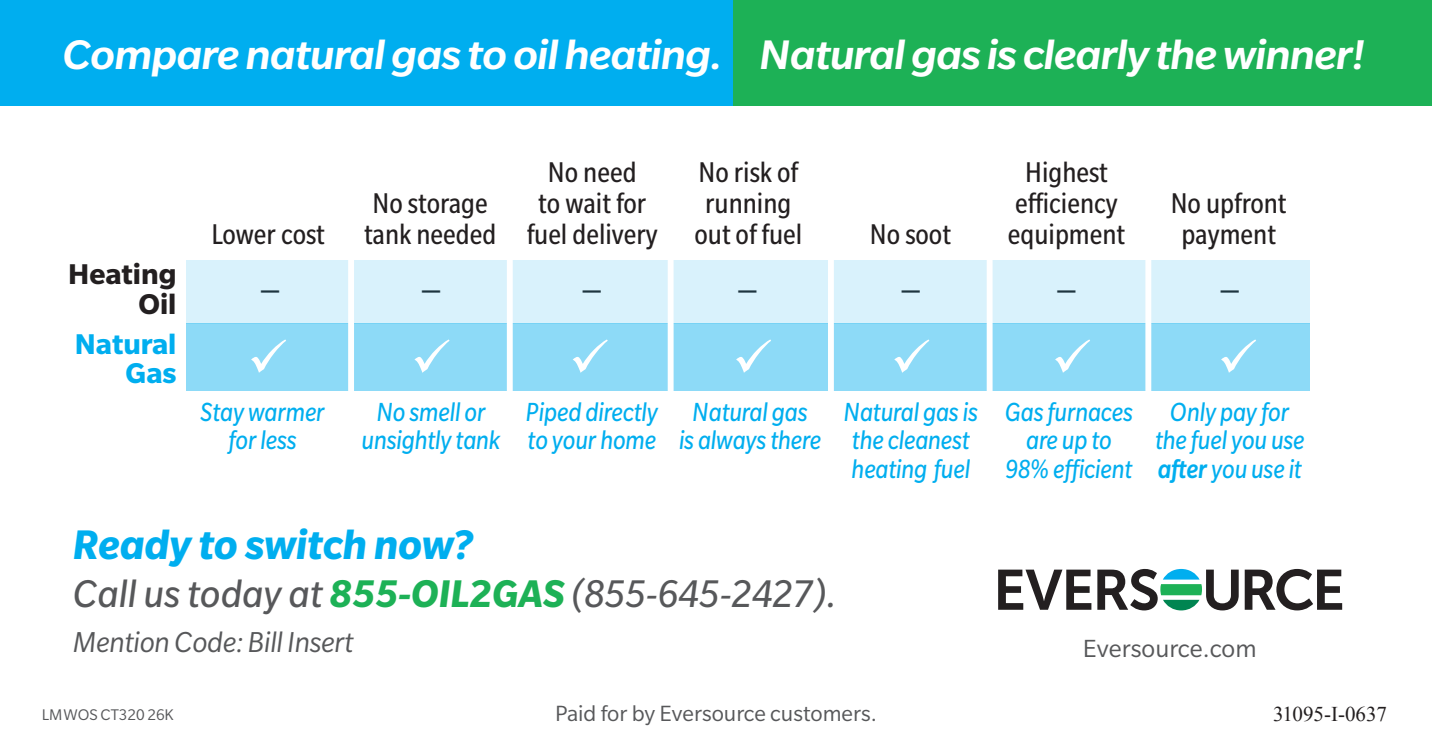
<style>
.page{position:relative;width:1432px;height:756px;background:#fff}
.page>*{position:absolute;margin:0;border:0;box-sizing:border-box;transform-origin:0 0}
.t1{font:italic 500 45px "Slate Pro";letter-spacing:-.02em;color:#fff;scale:1.09 1}
.t2{font:italic 700 45px "Slate Pro";color:#00aeef}
.t3{font:italic 42px "Slate Pro";color:#57585a}
.t4{font:condensed 31.2px "Slate Pro";color:#231f20}
.t5{font:italic 31.2px "Slate Pro";letter-spacing:-.01em;color:#57585a}
.t6{font:700 31.2px/29.4px "Slate Pro";color:#231f20;text-align:right}
.t7{font:700 31.2px/29.4px "Slate Pro";color:#00aeef;text-align:right}
.t8{font:italic 28.5px/28.5px "Slate Pro";letter-spacing:-.005em;color:#00aeef;text-align:right;scale:.9 1}
.t9{font:27px "Slate Pro";color:#57585a}
.t10{font:24px "Slate Pro";color:#57585a}
.t11{font:21px "Times New Roman";color:#231f20}
.t12{font:16.8px "Slate Pro";color:#57585a}
.s1{font-weight:500}
.s2{font-weight:700;color:#1db156}
</style>
<div class="page">
<div style="left:186px;top:323px;width:1123px;height:67px;background:#8ddaf7"></div>
<div style="left:186px;top:260px;width:1123px;height:64px;background:#d9f2fc"></div>
<div style="left:348px;top:163px;width:6px;height:233px;background:#fff"></div>
<div style="left:507px;top:162px;width:5px;height:233px;background:#fff"></div>
<div style="left:667px;top:161px;width:6px;height:233px;background:#fff"></div>
<div style="left:828px;top:162px;width:5px;height:233px;background:#fff"></div>
<div style="left:986px;top:162px;width:6px;height:233px;background:#fff"></div>
<div style="left:1145px;top:162px;width:6px;height:233px;background:#fff"></div>
<div style="left:0;top:0;width:733px;height:105px;background:#00aeef"></div>
<div style="left:733px;top:0;width:698px;height:105px;background:#1db156"></div>
<svg style="left:998px;top:570px;width:93px;height:40px"></svg>
<svg style="left:1097px;top:569px;width:141px;height:41px"></svg>
<svg style="left:1244px;top:569px;width:97px;height:41px"></svg>
<svg style="left:348px;top:339px;width:1px;height:34px"></svg>
<svg style="left:667px;top:339px;width:7px;height:34px"></svg>
<svg style="left:986px;top:339px;width:7px;height:34px"></svg>
<h1 class="t1" style="left:63px;top:30px;width:1196px">Compare natural gas to oil heating. Natural gas is clearly the winner!</h1>
<p class="t4" style="left:548px;top:156px;width:90px">No need</p>
<p class="t4" style="left:698px;top:156px;width:101px">No risk of</p>
<p class="t4" style="left:1025px;top:156px;width:84px">Highest</p>
<p class="t4" style="left:372px;top:187px;width:117px">No storage</p>
<p class="t4" style="left:538px;top:187px;width:109px">to wait for</p>
<p class="t4" style="left:705px;top:187px;width:88px">running</p>
<p class="t4" style="left:1015px;top:187px;width:104px">efficiency</p>
<p class="t4" style="left:1170px;top:187px;width:117px">No upfront</p>
<p class="t6" style="left:68px;top:259px;width:110px">Heating<br>Oil</p>
<p class="t7" style="left:75px;top:329px;width:103px">Natural<br>Gas</p>
<p class="t4" style="left:211px;top:218px;width:115px">Lower cost</p>
<p class="t4" style="left:364px;top:218px;width:439px">tank needed fuel delivery out of fuel</p>
<p class="t4" style="left:870px;top:218px;width:82px">No soot</p>
<p class="t4" style="left:1007px;top:218px;width:119px">equipment</p>
<p class="t4" style="left:1181px;top:218px;width:96px">payment</p>
<p class="t4" style="left:260px;top:273px;width:22px">—</p>
<p class="t4" style="left:421px;top:273px;width:22px">—</p>
<p class="t4" style="left:582px;top:273px;width:22px">—</p>
<p class="t4" style="left:737px;top:273px;width:22px">—</p>
<p class="t4" style="left:900px;top:273px;width:22px">—</p>
<p class="t4" style="left:1056px;top:273px;width:22px">—</p>
<p class="t4" style="left:1219px;top:273px;width:22px">—</p>
<p class="t8" style="left:200px;top:397px;width:140px">Stay warmer</p>
<p class="t8" style="left:377px;top:397px;width:122px">No smell or</p>
<p class="t8" style="left:526px;top:397px;width:314px">Piped directly Natural gas</p>
<p class="t8" style="left:843px;top:397px;width:323px">Natural gas is Gas furnaces</p>
<p class="t8" style="left:1170px;top:397px;width:133px">Only pay for</p>
<p class="t8" style="left:228px;top:426px;width:77px">for less</p>
<p class="t8" style="left:361px;top:426px;width:677px">unsightly tank to your home is always there the cleanest</p>
<p class="t8" style="left:1026px;top:426px;width:97px">are up to</p>
<p class="t8" style="left:851px;top:426px;width:505px">the fuel you use<br>heating fuel 98% efficient <span class="s1">after</span> you use it</p>
<h1 class="t2" style="left:73px;top:520px;width:402px">Ready to switch now?</h1>
<h2 class="t3" style="left:73px;top:572px;width:765px">Call us today at <span class="s2">855-OIL2GAS</span> (855-645-2427).</h2>
<p class="t5" style="left:73px;top:626px;width:282px">Mention Code: Bill Insert</p>
<p class="t9" style="left:1082px;top:634px;width:175px">Eversource.com</p>
<p class="t12" style="left:42px;top:706px;width:134px">LMWOS CT320 26K</p>
<p class="t10" style="left:555px;top:701px;width:323px">Paid for by Eversource customers.</p>
<p class="t11" style="left:1272px;top:700px;width:115px">31095-I-0637</p>
</div>
